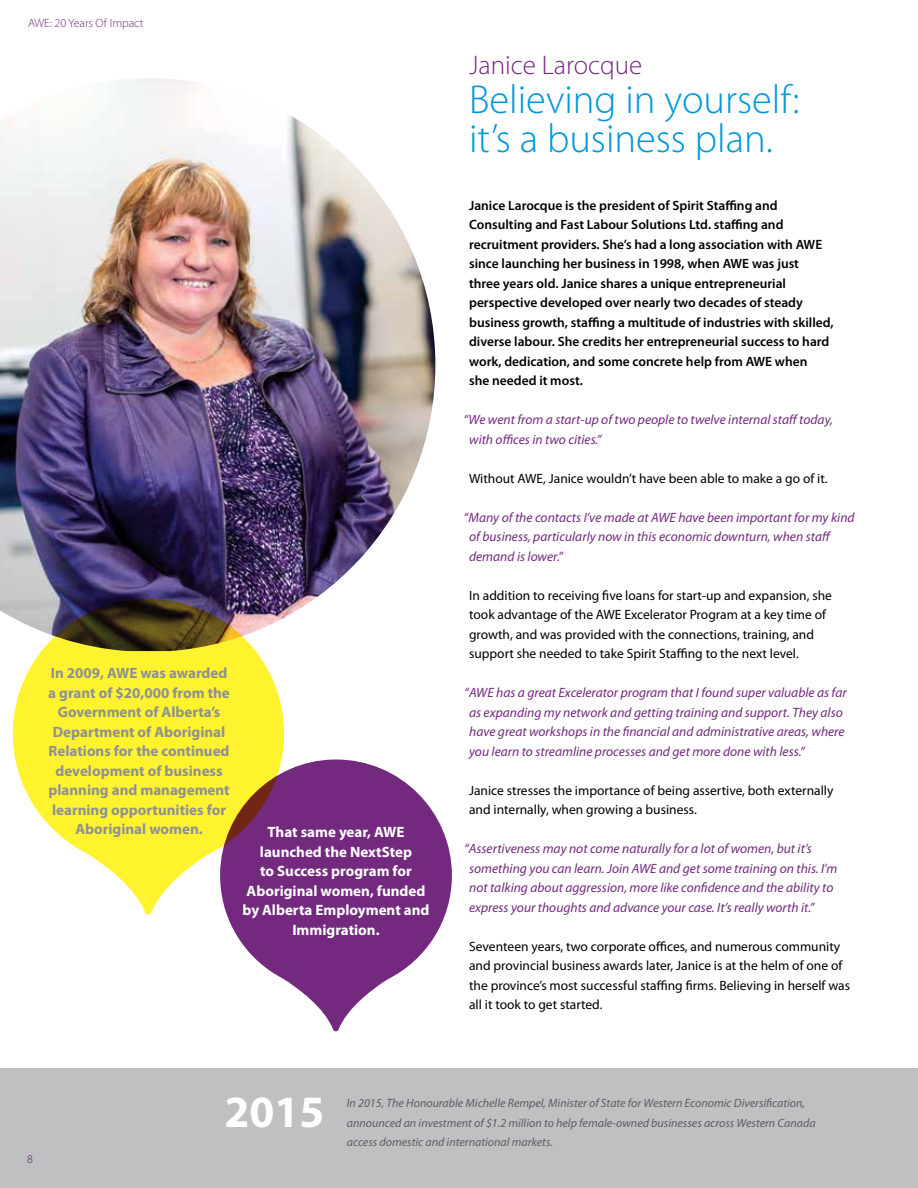
<style>
.page{position:relative;width:918px;height:1188px;background:#fff}
.page>*{position:absolute;margin:0;border:0;box-sizing:border-box;transform-origin:0 0}
.t1{font:700 45px "Myriad Pro";color:#fff}
.t2{font:300 40.5px/39px "Myriad Pro";color:#0098da}
.t3{font:300 27px "Myriad Pro";color:#72297e}
.t4{font:700 15px/19.5px "Myriad Pro";color:#8e9092;text-align:center}
.t5{font:700 15px/19.5px "Myriad Pro";color:#fff;text-align:center}
.t6{font:italic 13.5px/19.5px "Myriad Pro";color:#72297e}
.t7{font:13.5px/19.5px "Myriad Pro";color:#000}
.t8{font:600 13.5px/19.5px "Myriad Pro";color:#000}
.t9{font:italic 12px/19.5px "Myriad Pro";color:#5d5d60}
.t10{font:300 12px "Myriad Pro";color:#72297e}
</style>
<div class="page">
<svg style="left:226px;top:759px;width:226px;height:272px;fill:#72297e"></svg>
<img style="left:0;top:78px;width:435px;height:540px">
<div style="left:0;top:1068px;width:918px;height:120px;background:#bec0c2"></div>
<svg style="left:12px;top:599px;width:272px;height:315px;fill:#fff32e"></svg>
<p class="t10" style="left:28px;top:17px;width:117px">AWE: 20 Years Of Impact</p>
<p class="t4" style="left:48px;top:664px;width:183px">In 2009, AWE was awarded a grant of $20,000 from the<br>Government of Alberta’s<br>Department of Aboriginal<br>Relations for the continued development of business planning and management learning opportunities for<br>Aboriginal women.</p>
<p class="t5" style="left:243px;top:823px;width:189px">That same year, AWE launched the NextStep<br>to Success program for<br>Aboriginal women, funded by Alberta Employment and<br>Immigration.</p>
<h3 class="t3" style="left:469px;top:50px;width:175px">Janice Larocque</h3>
<h2 class="t2" style="left:469px;top:81px;width:332px">Believing in yourself: it’s a business plan.</h2>
<p class="t8" style="left:469px;top:196px;width:366px">Janice Larocque is the president of Spirit Staffing and Consulting and Fast Labour Solutions Ltd. staffing and recruitment providers. She’s had a long association with AWE since launching her business in 1998, when AWE was just<br>three years old. Janice shares a unique entrepreneurial perspective developed over nearly two decades of steady business growth, staffing a multitude of industries with skilled, diverse labour. She credits her entrepreneurial success to hard work, dedication, and some concrete help from AWE when<br>she needed it most.</p>
<p class="t6" style="left:469px;top:410px;width:365px;text-indent:-6px">“We went from a start-up of two people to twelve internal staff today, with offices in two cities.”</p>
<p class="t7" style="left:469px;top:469px;width:360px">Without AWE, Janice wouldn’t have been able to make a go of it.</p>
<p class="t6" style="left:469px;top:508px;width:387px;text-indent:-6px">“Many of the contacts I’ve made at AWE have been important for my kind of business, particularly now in this economic downturn, when staff demand is lower.”</p>
<p class="t7" style="left:469px;top:586px;width:364px">In addition to receiving five loans for start-up and expansion, she took advantage of the AWE Excelerator Program at a key time of growth, and was provided with the connections, training, and support she needed to take Spirit Staffing to the next level.</p>
<p class="t6" style="left:469px;top:683px;width:379px;text-indent:-5px">“AWE has a great Excelerator program that I found super valuable as far as expanding my network and getting training and support. They also have great workshops in the financial and administrative areas, where you learn to streamline processes and get more done with less.”</p>
<p class="t7" style="left:469px;top:781px;width:366px">Janice stresses the importance of being assertive, both externally and internally, when growing a business.</p>
<p class="t6" style="left:469px;top:839px;width:370px;text-indent:-5px">“Assertiveness may not come naturally for a lot of women, but it’s something you can learn. Join AWE and get some training on this. I’m not talking about aggression, more like confidence and the ability to express your thoughts and advance your case. It’s really worth it.”</p>
<p class="t7" style="left:469px;top:937px;width:383px">Seventeen years, two corporate offices, and numerous community and provincial business awards later, Janice is at the helm of one of the province’s most successful staffing firms. Believing in herself was all it took to get started.</p>
<p class="t10" style="left:27px;top:1152px;width:7px">8</p>
<h1 class="t1" style="left:224px;top:1086px;width:101px">2015</h1>
<p class="t9" style="left:347px;top:1094px;width:470px">In 2015, The Honourable Michelle Rempel, Minister of State for Western Economic Diversification, announced an investment of $1.2 million to help female-owned businesses across Western Canada access domestic and international markets.</p>
</div>
